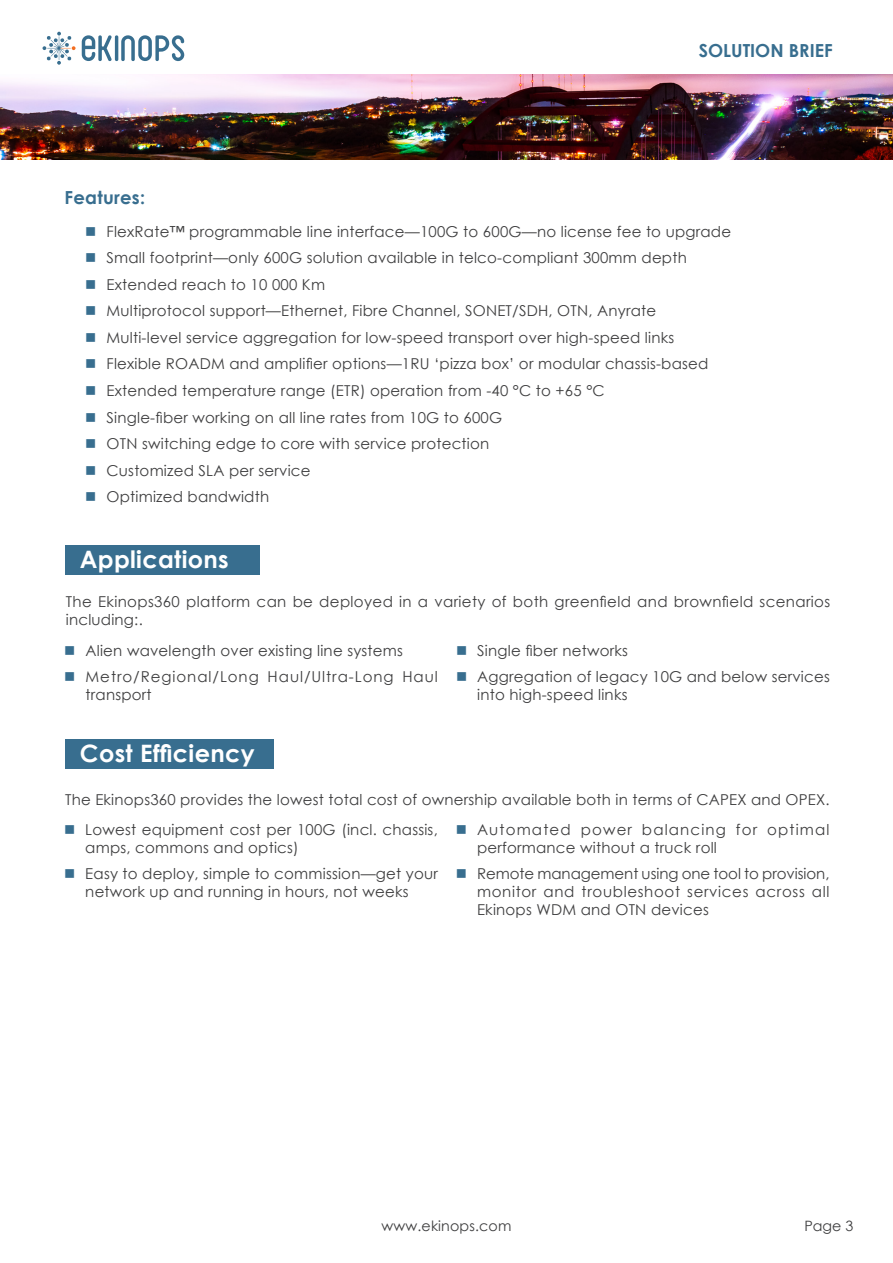
<style>
.page{position:relative;width:893px;height:1263px;background:#fff}
.page>*{position:absolute;margin:0;border:0;box-sizing:border-box;transform-origin:0 0}
._03_-_TEXTE_COURANT{font:700 24px "Century Gothic";letter-spacing:.015em;color:#fff}
._03_-_TEXTE_COURANT-2{font:700 18px "Century Gothic";color:#386e8f}
._03_-_TEXTE_COURANT-3{font:15px/18px "Century Gothic";letter-spacing:.015em;color:#3e3e3f}
._03_-_TEXTE_COURANT-4{font:15px/18px "Century Gothic";letter-spacing:.075em;color:#3e3e3f}
._03_-_TEXTE_COURANT-5{font:15px/18px "Century Gothic";letter-spacing:.065em;color:#3e3e3f}
.t1{font:14.25px "Century Gothic";letter-spacing:.01em;color:#3e3e3f}
.s1{color:#386e8f}
</style>
<div class="page">
<img style="left:0;top:74px;width:893px;height:85px">
<svg style="left:82px;top:35px;width:102px;height:26px"></svg>
<svg style="left:43px;top:32px;width:33px;height:33px"></svg>
<div style="left:65px;top:545px;width:194px;height:30px;background:#386e8f"></div>
<div style="left:65px;top:739px;width:208px;height:30px;background:#386e8f"></div>
<p class="_03_-_TEXTE_COURANT-2" style="left:699px;top:37px;width:135px">SOLUTION BRIEF</p>
<p class="_03_-_TEXTE_COURANT-2" style="left:65px;top:183px;width:82px">Features:</p>
<p class="_03_-_TEXTE_COURANT-3" style="left:85px;top:222px;width:647px"><span class="s1">■</span> FlexRate™ programmable line interface—100G to 600G—no license fee to upgrade</p>
<p class="_03_-_TEXTE_COURANT-3" style="left:85px;top:249px;width:603px"><span class="s1">■</span> Small footprint—only 600G solution available in telco-compliant 300mm depth</p>
<p class="_03_-_TEXTE_COURANT-3" style="left:85px;top:275px;width:241px"><span class="s1">■</span> Extended reach to 10 000 Km</p>
<p class="_03_-_TEXTE_COURANT-3" style="left:85px;top:302px;width:572px"><span class="s1">■</span> Multiprotocol support—Ethernet, Fibre Channel, SONET/SDH, OTN, Anyrate</p>
<p class="_03_-_TEXTE_COURANT-3" style="left:85px;top:328px;width:590px"><span class="s1">■</span> Multi-level service aggregation for low-speed transport over high-speed links</p>
<p class="_03_-_TEXTE_COURANT-3" style="left:85px;top:355px;width:625px"><span class="s1">■</span> Flexible ROADM and amplifier options—1RU ‘pizza box’ or modular chassis-based</p>
<p class="_03_-_TEXTE_COURANT-3" style="left:85px;top:381px;width:521px"><span class="s1">■</span> Extended temperature range (ETR) operation from -40 °C to +65 °C</p>
<p class="_03_-_TEXTE_COURANT-3" style="left:85px;top:408px;width:418px"><span class="s1">■</span> Single-fiber working on all line rates from 10G to 600G</p>
<p class="_03_-_TEXTE_COURANT-3" style="left:85px;top:434px;width:405px"><span class="s1">■</span> OTN switching edge to core with service protection</p>
<p class="_03_-_TEXTE_COURANT-3" style="left:85px;top:461px;width:227px"><span class="s1">■</span> Customized SLA per service</p>
<p class="_03_-_TEXTE_COURANT-3" style="left:85px;top:487px;width:185px"><span class="s1">■</span> Optimized bandwidth</p>
<p class="_03_-_TEXTE_COURANT" style="left:80px;top:541px;width:151px">Applications</p>
<p class="_03_-_TEXTE_COURANT-3" style="left:66px;top:593px;width:766px">The Ekinops360 platform can be deployed in a variety of both greenfield and brownfield scenarios including:.</p>
<p class="_03_-_TEXTE_COURANT-3" style="left:64px;top:641px;width:340px"><span class="s1">■</span> Alien wavelength over existing line systems</p>
<p class="_03_-_TEXTE_COURANT-5" style="left:86px;top:668px;width:354px;text-indent:-21px"><span class="s1">■</span> Metro/Regional/Long Haul/Ultra-Long Haul transport</p>
<p class="_03_-_TEXTE_COURANT-3" style="left:456px;top:641px;width:173px"><span class="s1">■</span> Single fiber networks</p>
<p class="_03_-_TEXTE_COURANT-3" style="left:477px;top:668px;width:354px;text-indent:-21px"><span class="s1">■</span> Aggregation of legacy 10G and below services into high-speed links</p>
<p class="_03_-_TEXTE_COURANT" style="left:80px;top:735px;width:176px">Cost Efficiency</p>
<p class="_03_-_TEXTE_COURANT-3" style="left:65px;top:790px;width:766px">The Ekinops360 provides the lowest total cost of ownership available both in terms of CAPEX and OPEX.</p>
<p class="_03_-_TEXTE_COURANT-3" style="left:85px;top:820px;width:354px;text-indent:-21px"><span class="s1">■</span> Lowest equipment cost per 100G (incl. chassis, amps, commons and optics)</p>
<p class="_03_-_TEXTE_COURANT-3" style="left:64px;top:864px;width:375px;text-align:center"><span class="s1">■</span> Easy to deploy, simple to commission—get your network up and running in hours, not weeks</p>
<p class="_03_-_TEXTE_COURANT-4" style="left:477px;top:820px;width:354px;text-indent:-21px"><span class="s1">■</span> Automated power balancing for optimal performance without a truck roll</p>
<p class="_03_-_TEXTE_COURANT-3" style="left:477px;top:864px;width:354px;text-align:justify;text-indent:-21px"><span class="s1">■</span> Remote management using one tool to provision, monitor and troubleshoot services across all Ekinops WDM and OTN devices</p>
<p class="t1" style="left:382px;top:1216px;width:131px">www.ekinops.com</p>
<p class="t1" style="left:804px;top:1216px;width:50px">Page 3</p>
</div>
